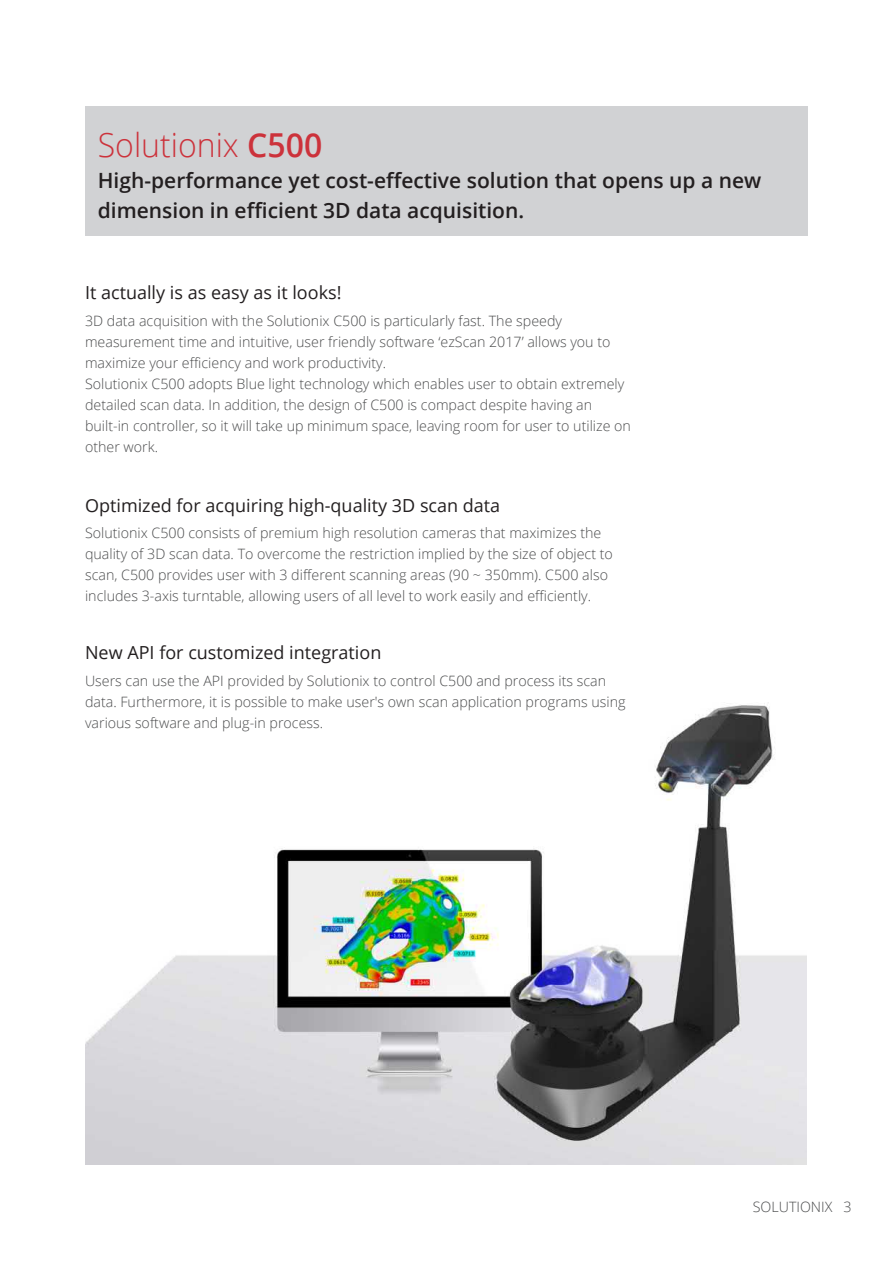
<style>
.page{position:relative;width:893px;height:1263px;background:#fff}
.page>*{position:absolute;margin:0;border:0;box-sizing:border-box;transform-origin:0 0}
.t1{font:300 33px "Open Sans";color:#cc323b}
.t2{font:600 21px/30px "Open Sans";color:#231f20}
.t3{font:18px "Open Sans";color:#231f20}
.t4{font:300 14.25px/21px "Open Sans";color:#4b4c4d}
.s1{font-weight:600}
</style>
<div class="page">
<div style="left:85px;top:106px;width:723px;height:130px;background:#d1d2d4"></div>
<img style="left:85px;top:702px;width:722px;height:462px">
<p class="t1" style="left:98px;top:122px;width:226px">Solutionix <span class="s1">C500</span></p>
<p class="t2" style="left:98px;top:165px;width:665px">High-performance yet cost-effective solution that opens up a new dimension in efficient 3D data acquisition.</p>
<p class="t3" style="left:85px;top:280px;width:258px">It actually is as easy as it looks!</p>
<p class="t4" style="left:85px;top:310px;width:527px">3D data acquisition with the Solutionix C500 is particularly fast. The speedy measurement time and intuitive, user friendly software ‘ezScan 2017’ allows you to maximize your efficiency and work productivity.</p>
<p class="t4" style="left:85px;top:373px;width:541px">Solutionix C500 adopts Blue light technology which enables user to obtain extremely detailed scan data. In addition, the design of C500 is compact despite having an</p>
<p class="t4" style="left:85px;top:415px;width:547px">built-in controller, so it will take up minimum space, leaving room for user to utilize on other work.</p>
<p class="t3" style="left:85px;top:493px;width:417px">Optimized for acquiring high-quality 3D scan data</p>
<p class="t4" style="left:85px;top:522px;width:529px">Solutionix C500 consists of premium high resolution cameras that maximizes the quality of 3D scan data. To overcome the restriction implied by the size of object to scan, C500 provides user with 3 different scanning areas (90 ~ 350mm). C500 also includes 3-axis turntable, allowing users of all level to work easily and efficiently.</p>
<p class="t3" style="left:85px;top:640px;width:298px">New API for customized integration</p>
<p class="t4" style="left:85px;top:670px;width:542px">Users can use the API provided by Solutionix to control C500 and process its scan data. Furthermore, it is possible to make user's own scan application programs using various software and plug-in process.</p>
<p class="t4" style="left:753px;top:1196px;width:100px">SOLUTIONIX 3</p>
</div>
